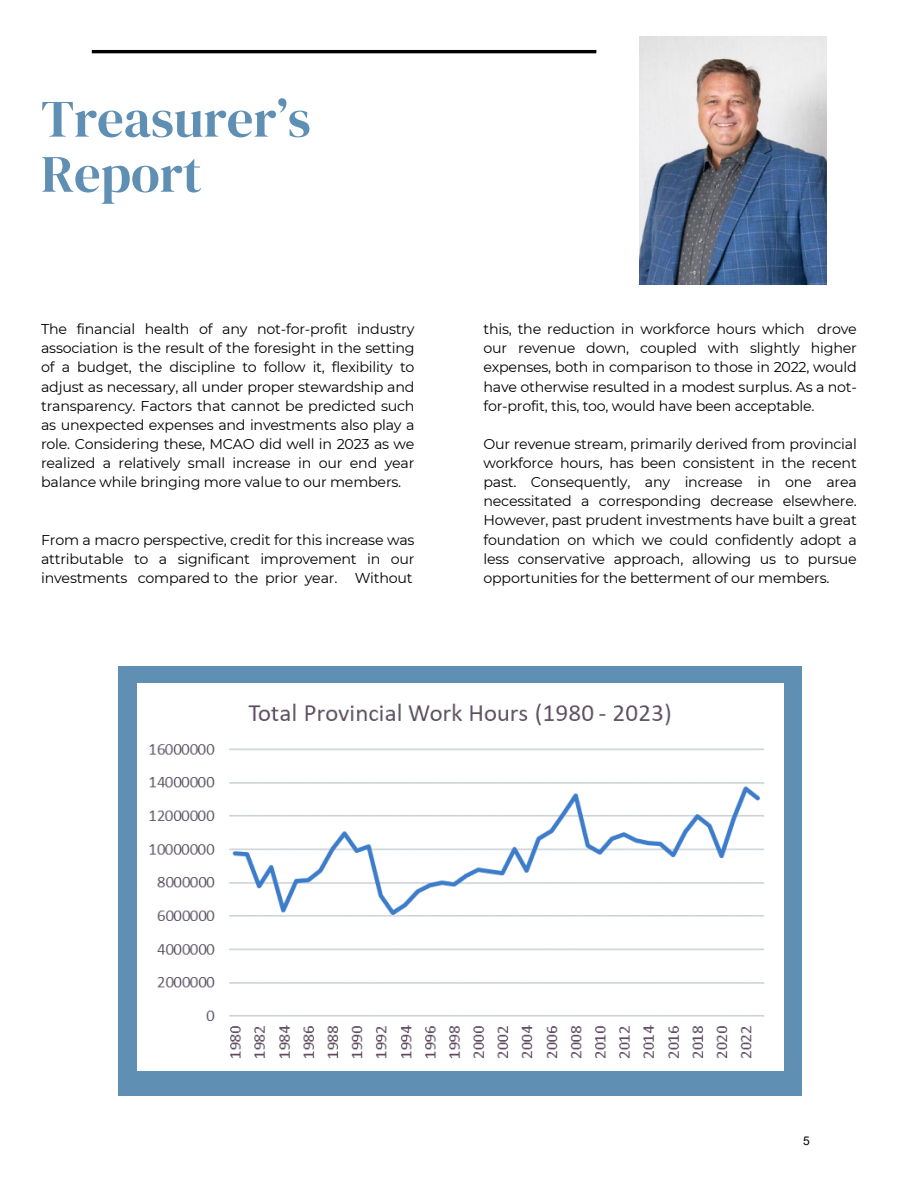
<style>
.page{position:relative;width:918px;height:1188px;background:#fff}
.page>*{position:absolute;margin:0;border:0;box-sizing:border-box;transform-origin:0 0}
.t1{font:52.5px/55.2px "DM Serif Display";color:#5f8fb3}
.t2{font:14.25px/19.2px "Montserrat";letter-spacing:-.015em;color:#000;text-align:justify}
.t3{font:12px "Arial";color:#000}
.s1{color:#000001}
</style>
<div class="page">
<hr style="left:92px;top:50px;width:504px;height:3px;background:#000001">
<div style="left:118px;top:666px;width:684px;height:430px;background:#5f8fb3"></div>
<img style="left:138px;top:683px;width:646px;height:387px">
<img style="left:640px;top:36px;width:187px;height:249px">
<h1 class="t1" style="left:41px;top:91px;width:271px">Treasurer’s<br>Report</h1>
<p class="t2" style="left:41px;top:319px;width:375px">The financial health of any not-for-profit industry association is the result of the foresight in the setting of a budget, the discipline to follow it, flexibility to adjust as necessary, all under proper stewardship and transparency. Factors that cannot be predicted such as unexpected expenses and investments also play a role. Considering these, MCAO did well in 2023 as we realized a relatively small increase in our end year balance while bringing more value to our members.</p>
<p class="t2" style="left:41px;top:530px;width:375px">From a macro perspective, credit for this increase was attributable to a significant improvement in our investments compared to the prior year. Without</p>
<p class="t2" style="left:483px;top:319px;width:375px">this, the reduction in workforce hours which drove our revenue down, coupled with slightly higher expenses, both in comparison to those in 2022, would have otherwise resulted in a modest surplus. As a not&shy;for-profit, this, too, would have been acceptable.</p>
<p class="t2" style="left:483px;top:434px;width:375px">Our revenue stream, primarily derived from provincial workforce hours, has been consistent in the recent past. Consequently, any increase in one area necessitated a corresponding decrease elsewhere.<br>However, past prudent investments have built a great foundation on which we could confidently adopt a less conservative approach, allowing us to pursue opportunities for the betterment of our members<span class="s1">.</span></p>
<p class="t3" style="left:803px;top:1132px;width:8px">5</p>
</div>
